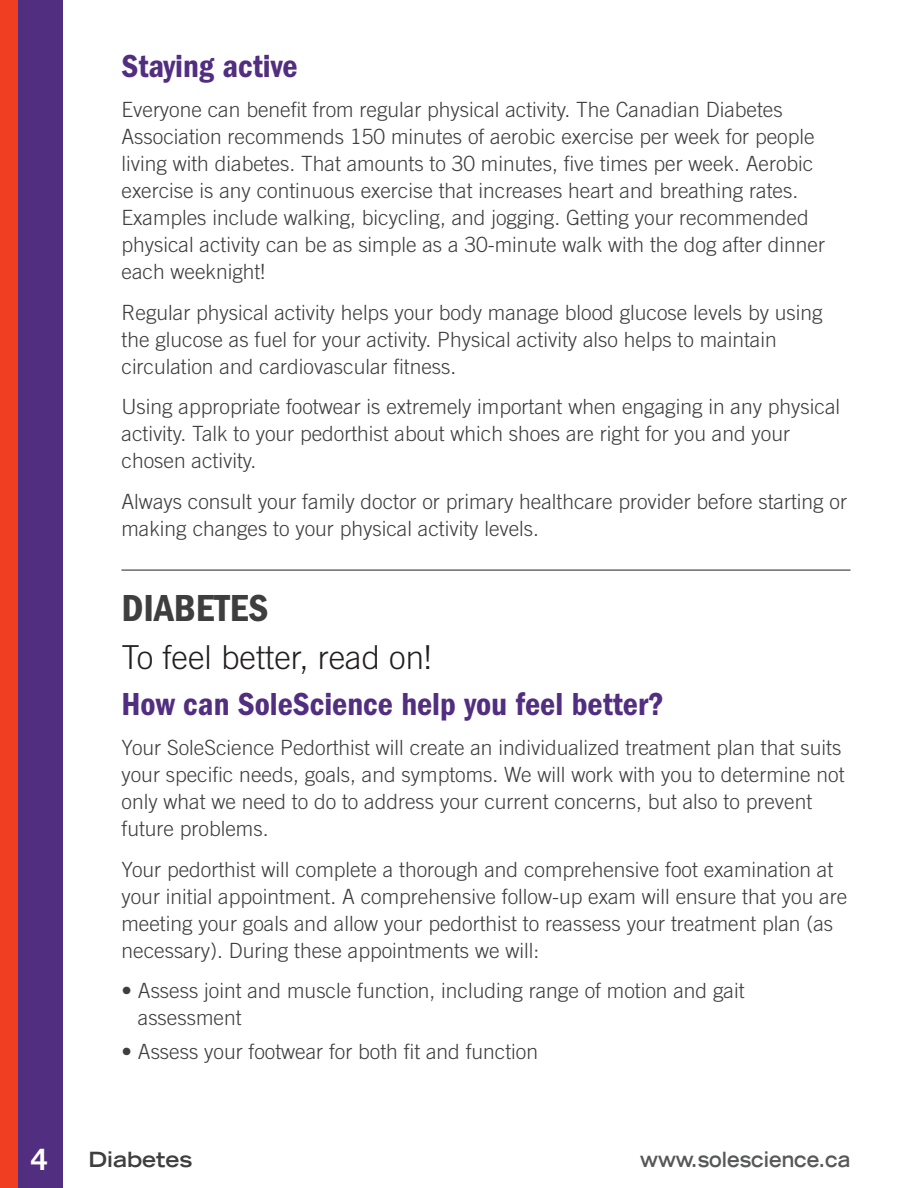
<style>
.page{position:relative;width:918px;height:1188px;background:#fff}
.page>*{position:absolute;margin:0;border:0;box-sizing:border-box;transform-origin:0 0}
.t1{font:39px "ITC Franklin Gothic Std Dm Cd";color:#3e3e3f}
.t2{font:33px "ITC Franklin Gothic Std Dm Cd";color:#522e81}
.t3{font:300 33px "Trade Gothic LT Std";color:#231f20}
.t4{font:700 29.4px "Trade Gothic LT Std";color:#fff}
.Text{font:300 21px/27px "Trade Gothic LT Std";color:#3e3e3f}
.Bullets{font:300 21px "Trade Gothic LT Std";color:#3e3e3f}
.t5{font:700 expanded 21px "Trade Gothic LT Std";color:#57585a;scale:.9 1}
.t6{font:700 expanded 21px "Trade Gothic LT Std";color:#3e3e3f}
</style>
<div class="page">
<div style="left:0;top:0;width:63px;height:1188px;background:#522e81"></div>
<div style="left:0;top:0;width:18px;height:1188px;background:#ef3e22"></div>
<hr style="left:122px;top:570px;width:728px;height:1px;background:#231f20">
<h1 class="t2" style="left:122px;top:47px;width:178px">Staying active</h1>
<p class="Text" style="left:122px;top:96px;width:705px">Everyone can benefit from regular physical activity. The Canadian Diabetes Association recommends 150 minutes of aerobic exercise per week for people living with diabetes. That amounts to 30 minutes, five times per week. Aerobic exercise is any continuous exercise that increases heart and breathing rates.<br>Examples include walking, bicycling, and jogging. Getting your recommended physical activity can be as simple as a 30-minute walk with the dog after dinner each weeknight!</p>
<p class="Text" style="left:122px;top:298px;width:703px">Regular physical activity helps your body manage blood glucose levels by using the glucose as fuel for your activity. Physical activity also helps to maintain circulation and cardiovascular fitness.</p>
<p class="Text" style="left:122px;top:393px;width:720px">Using appropriate footwear is extremely important when engaging in any physical activity. Talk to your pedorthist about which shoes are right for you and your chosen activity.</p>
<p class="Text" style="left:122px;top:487px;width:727px">Always consult your family doctor or primary healthcare provider before starting or making changes to your physical activity levels.</p>
<p class="t1" style="left:122px;top:585px;width:148px">DIABETES</p>
<p class="t3" style="left:122px;top:637px;width:311px">To feel better, read on!</p>
<h1 class="t2" style="left:122px;top:685px;width:544px">How can SoleScience help you feel better?</h1>
<p class="Text" style="left:122px;top:734px;width:725px">Your SoleScience Pedorthist will create an individualized treatment plan that suits your specific needs, goals, and symptoms. We will work with you to determine not only what we need to do to address your current concerns, but also to prevent future problems.</p>
<p class="Text" style="left:122px;top:855px;width:727px">Your pedorthist will complete a thorough and comprehensive foot examination at your initial appointment. A comprehensive follow-up exam will ensure that you are meeting your goals and allow your pedorthist to reassess your treatment plan (as necessary). During these appointments we will:</p>
<p class="Text" style="left:138px;top:977px;width:608px;text-indent:-16px">• Assess joint and muscle function, including range of motion and gait assessment</p>
<p class="Bullets" style="left:122px;top:1039px;width:418px">• Assess your footwear for both fit and function</p>
<h3 class="t4" style="left:31px;top:1142px;width:18px">4</h3>
<p class="t6" style="left:89px;top:1146px;width:105px">Diabetes</p>
<p class="t5" style="left:640px;top:1146px;width:235px">www.solescience.ca</p>
</div>
